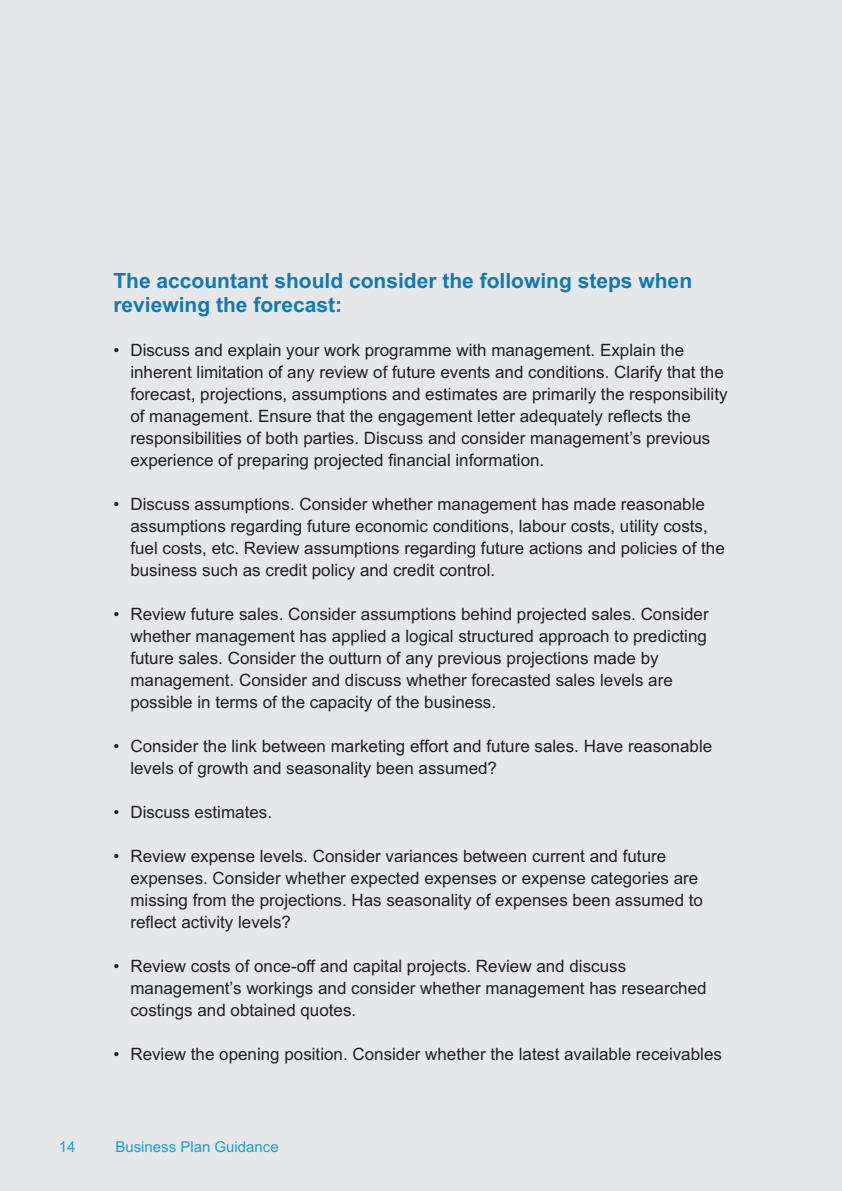
<style>
.page{position:relative;width:842px;height:1191px;background:#e6e7e9}
.page>*{position:absolute;margin:0;border:0;box-sizing:border-box;transform-origin:0 0}
.t1{font:700 21px/24px "Arial";color:#0f7ab4}
.t2{font:17px/22px "Arial";color:#231f20}
.t3{font:15px "Arial";color:#199eda}
</style>
<div class="page">
<p class="t1" style="left:113px;top:268px;width:580px">The accountant should consider the following steps when reviewing the forecast:</p>
<p class="t2" style="left:130px;top:339px;width:599px;text-indent:-17px">• Discuss and explain your work programme with management. Explain the inherent limitation of any review of future events and conditions. Clarify that the forecast, projections, assumptions and estimates are primarily the responsibility of management. Ensure that the engagement letter adequately reflects the responsibilities of both parties. Discuss and consider management’s previous experience of preparing projected financial information.</p>
<p class="t2" style="left:130px;top:493px;width:596px;text-indent:-17px">• Discuss assumptions. Consider whether management has made reasonable assumptions regarding future economic conditions, labour costs, utility costs, fuel costs, etc. Review assumptions regarding future actions and policies of the business such as credit policy and credit control.</p>
<p class="t2" style="left:130px;top:603px;width:580px;text-indent:-17px">• Review future sales. Consider assumptions behind projected sales. Consider whether management has applied a logical structured approach to predicting future sales. Consider the outturn of any previous projections made by management. Consider and discuss whether forecasted sales levels are possible in terms of the capacity of the business.</p>
<p class="t2" style="left:130px;top:735px;width:583px;text-indent:-17px">• Consider the link between marketing effort and future sales. Have reasonable levels of growth and seasonality been assumed?</p>
<p class="t2" style="left:113px;top:801px;width:160px">• Discuss estimates.</p>
<p class="t2" style="left:130px;top:845px;width:574px;text-indent:-17px">• Review expense levels. Consider variances between current and future expenses. Consider whether expected expenses or expense categories are missing from the projections. Has seasonality of expenses been assumed to reflect activity levels?</p>
<p class="t2" style="left:130px;top:954px;width:578px;text-indent:-17px">• Review costs of once-off and capital projects. Review and discuss management’s workings and consider whether management has researched costings and obtained quotes.</p>
<p class="t2" style="left:113px;top:1042px;width:610px">• Review the opening position. Consider whether the latest available receivables</p>
<p class="t3" style="left:59px;top:1137px;width:18px">14</p>
<p class="t3" style="left:115px;top:1137px;width:165px">Business Plan Guidance</p>
</div>
